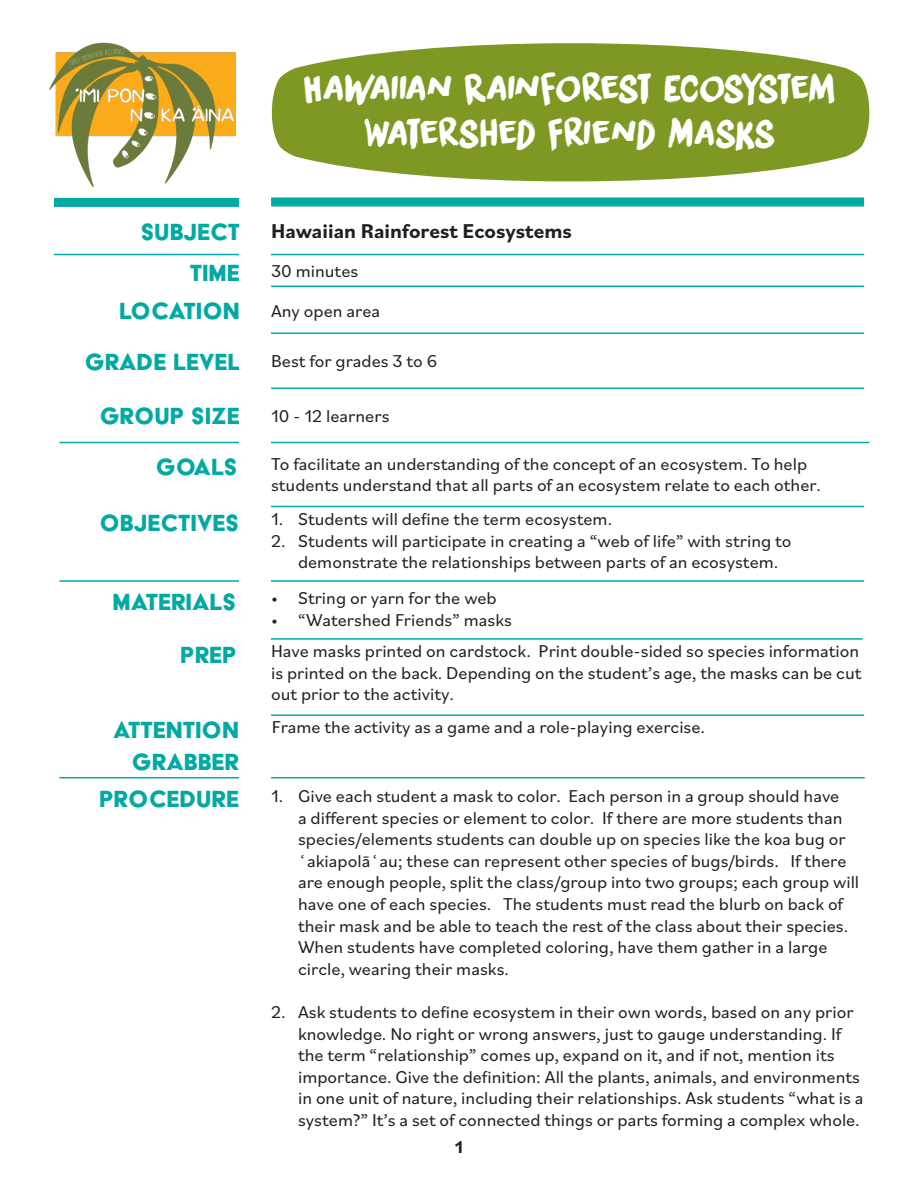
<style>
.page{position:relative;width:918px;height:1188px;background:#fff}
.page>*{position:absolute;margin:0;border:0;box-sizing:border-box;transform-origin:0 0}
.t1{font:37.5px "DK Liquid Embrace";letter-spacing:-.04em;color:#fff}
.t2{font:27px/32.4px "Acier BAT Text Solid";color:#00a9a2;text-align:right}
.t3{font:700 21px "Bilo";color:#231f20}
.t4{font:18px/21.6px "Bilo";color:#231f20}
.t5{font:700 18px "Bilo";color:#231f20}
</style>
<div class="page">
<svg style="left:271px;top:43px;width:599px;height:139px;background:#8fa743"></svg>
<img style="left:49px;top:42px;width:187px;height:146px">
<div style="left:271px;top:197px;width:593px;height:9px;background:#00a9a2"></div>
<div style="left:54px;top:198px;width:186px;height:9px;background:#00a9a2"></div>
<hr style="left:54px;top:254px;width:810px;height:1px;background:#00a9a2">
<hr style="left:271px;top:388px;width:593px;height:1px;background:#00a9a2">
<hr style="left:271px;top:286px;width:593px;height:1px;background:#00a9a2">
<hr style="left:270px;top:638px;width:592px;height:2px;background:#00a9a2">
<hr style="left:271px;top:714px;width:593px;height:2px;background:#00a9a2">
<hr style="left:59px;top:442px;width:810px;height:1px;background:#00a9a2">
<hr style="left:271px;top:332px;width:593px;height:2px;background:#00a9a2">
<hr style="left:271px;top:506px;width:593px;height:1px;background:#00a9a2">
<hr style="left:59px;top:580px;width:805px;height:2px;background:#00a9a2">
<hr style="left:59px;top:777px;width:806px;height:1px;background:#00a9a2">
<div style="left:239px;top:183px;width:31px;height:690px;background:#fff"></div>
<p class="t2" style="left:141px;top:215px;width:101px">SUBJECT</p>
<p class="t2" style="left:190px;top:256px;width:52px">TIME</p>
<p class="t1" style="left:303px;top:61px;width:534px">Hawaiian Rainforest Ecosystem</p>
<p class="t1" style="left:363px;top:106px;width:414px">Watershed Friend Masks</p>
<p class="t3" style="left:271px;top:216px;width:302px">Hawaiian Rainforest Ecosystems</p>
<p class="t4" style="left:271px;top:260px;width:89px">30 minutes</p>
<p class="t2" style="left:119px;top:295px;width:122px">LOCATION</p>
<p class="t4" style="left:271px;top:299px;width:111px">Any open area</p>
<p class="t2" style="left:85px;top:345px;width:157px">GRADE LEVEL</p>
<p class="t4" style="left:271px;top:350px;width:168px">Best for grades 3 to 6</p>
<p class="t2" style="left:100px;top:400px;width:142px">GROUP SIZE</p>
<p class="t4" style="left:271px;top:404px;width:120px">10 - 12 learners</p>
<p class="t2" style="left:156px;top:450px;width:83px">GOALS</p>
<p class="t4" style="left:271px;top:452px;width:551px">To facilitate an understanding of the concept of an ecosystem. To help students understand that all parts of an ecosystem relate to each other.</p>
<p class="t2" style="left:100px;top:506px;width:141px">OBJECTIVES</p>
<p class="t4" style="left:271px;top:508px;width:343px">1. Students will define the term ecosystem.</p>
<p class="t4" style="left:298px;top:529px;width:495px;text-indent:-27px">2. Students will participate in creating a “web of life” with string to demonstrate the relationships between parts of an ecosystem.</p>
<p class="t4" style="left:271px;top:587px;width:227px">• String or yarn for the web</p>
<p class="t4" style="left:271px;top:608px;width:242px">• “Watershed Friends” masks</p>
<p class="t2" style="left:113px;top:585px;width:125px">MATERIALS</p>
<p class="t2" style="left:180px;top:638px;width:58px">PREP</p>
<p class="t4" style="left:271px;top:640px;width:592px;text-align:justify">Have masks printed on cardstock. Print double-sided so species information is printed on the back. Depending on the student’s age, the masks can be cut out prior to the activity.</p>
<p class="t2" style="left:113px;top:713px;width:127px">ATTENTION<br>GRABBER</p>
<p class="t4" style="left:272px;top:716px;width:435px">Frame the activity as a game and a role-playing exercise.</p>
<p class="t2" style="left:99px;top:783px;width:141px">PROCEDURE</p>
<p class="t4" style="left:298px;top:785px;width:563px;text-indent:-27px">1. Give each student a mask to color. Each person in a group should have<br>a different species or element to color. If there are more students than species/elements students can double up on species like the koa bug or ʻakiapolāʻau; these can represent other species of bugs/birds. If there are enough people, split the class/group into two groups; each group will have one of each species. The students must read the blurb on back of their mask and be able to teach the rest of the class about their species.<br>When students have completed coloring, have them gather in a large circle, wearing their masks.</p>
<p class="t4" style="left:298px;top:1001px;width:567px;text-indent:-27px">2. Ask students to define ecosystem in their own words, based on any prior knowledge. No right or wrong answers, just to gauge understanding. If the term “relationship” comes up, expand on it, and if not, mention its importance. Give the definition: All the plants, animals, and environments in one unit of nature, including their relationships. Ask students “what is a system?” It’s a set of connected things or parts forming a complex whole.</p>
<p class="t5" style="left:455px;top:1134px;width:10px">1</p>
</div>
